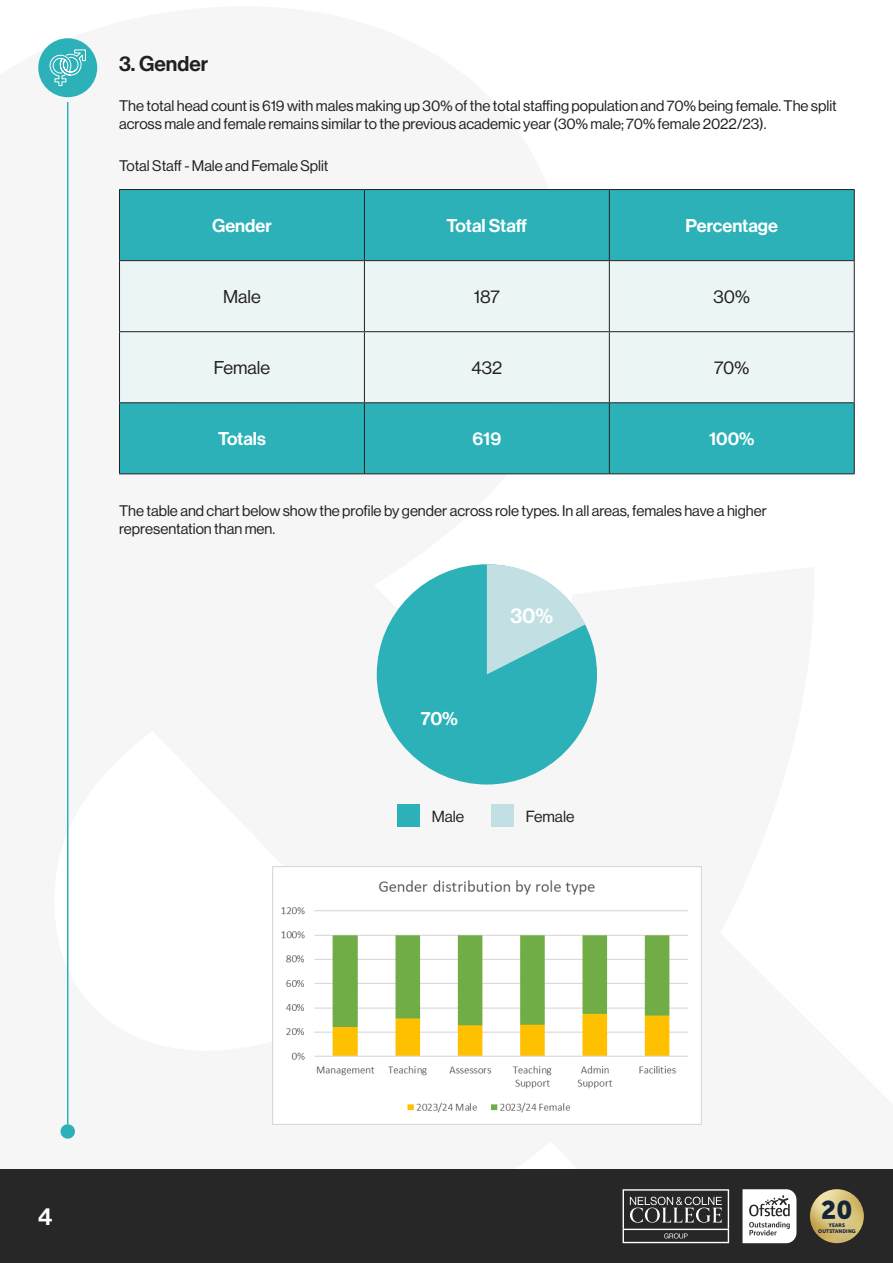
<style>
.page{position:relative;width:893px;height:1263px;background:#fff}
.page>*{position:absolute;margin:0;border:0;box-sizing:border-box;transform-origin:0 0}
.t1{font:24px "N Haas Grotesk DS Pro 65 Md";color:#fff}
.t2{font:21px "N Haas Grotesk DS Pro 65 Md";color:#231f20}
.t3{font:21px "N Haas Grotesk DS Pro 65 Md";color:#fff}
.t4{font:18.9px "N Haas Grotesk DS Pro 65 Md";color:#fff}
.t5{font:18.15px "N Haas Grotesk DS Pro 65 Md";color:#fff}
.t6{font:18.15px "N Haas Grotesk DS Pro 55 Rg";color:#231f20}
.t7{font:15.75px "N Haas Grotesk DS Pro 55 Rg";color:#231f20}
.t8{font:15px/18px "N Haas Grotesk DS Pro 55 Rg";color:#231f20}
.t9{font:5.1px/6.1px "Museo Sans 900";color:#16243a;text-align:center}
</style>
<div class="page">
<div style="left:0;top:1169px;width:893px;height:94px;background:#282727"></div>
<svg style="left:742px;top:1189px;width:54px;height:54px;background:#dadada"></svg>
<svg style="left:623px;top:1189px;width:106px;height:54px"></svg>
<img style="left:810px;top:1189px;width:54px;height:54px">
<div style="left:120px;top:190px;width:734px;height:283px;background:#2cb1b8"></div>
<div style="left:120px;top:261px;width:734px;height:141px;background:#ebf5f6"></div>
<hr style="left:119px;top:189px;width:245px;height:1px;background:#231f20">
<hr style="left:119px;top:190px;width:1px;height:70px;background:#231f20">
<hr style="left:364px;top:189px;width:245px;height:1px;background:#231f20">
<hr style="left:364px;top:190px;width:1px;height:70px;background:#231f20">
<hr style="left:609px;top:189px;width:246px;height:1px;background:#231f20">
<hr style="left:609px;top:190px;width:1px;height:70px;background:#231f20">
<hr style="left:854px;top:190px;width:1px;height:70px;background:#231f20">
<hr style="left:119px;top:260px;width:245px;height:1px;background:#231f20">
<hr style="left:119px;top:261px;width:1px;height:70px;background:#231f20">
<hr style="left:364px;top:260px;width:245px;height:1px;background:#231f20">
<hr style="left:364px;top:261px;width:1px;height:70px;background:#231f20">
<hr style="left:609px;top:260px;width:246px;height:1px;background:#231f20">
<hr style="left:609px;top:261px;width:1px;height:70px;background:#231f20">
<hr style="left:854px;top:261px;width:1px;height:70px;background:#231f20">
<hr style="left:119px;top:331px;width:245px;height:1px;background:#231f20">
<hr style="left:119px;top:332px;width:1px;height:70px;background:#231f20">
<hr style="left:364px;top:331px;width:245px;height:1px;background:#231f20">
<hr style="left:364px;top:332px;width:1px;height:70px;background:#231f20">
<hr style="left:609px;top:331px;width:246px;height:1px;background:#231f20">
<hr style="left:609px;top:332px;width:1px;height:70px;background:#231f20">
<hr style="left:854px;top:332px;width:1px;height:70px;background:#231f20">
<hr style="left:119px;top:402px;width:245px;height:1px;background:#231f20">
<hr style="left:119px;top:403px;width:1px;height:70px;background:#231f20">
<hr style="left:364px;top:402px;width:245px;height:1px;background:#231f20">
<hr style="left:364px;top:403px;width:1px;height:70px;background:#231f20">
<hr style="left:609px;top:402px;width:246px;height:1px;background:#231f20">
<hr style="left:609px;top:403px;width:1px;height:70px;background:#231f20">
<hr style="left:854px;top:403px;width:1px;height:70px;background:#231f20">
<hr style="left:119px;top:473px;width:245px;height:1px;background:#231f20">
<hr style="left:364px;top:473px;width:245px;height:1px;background:#231f20">
<hr style="left:609px;top:473px;width:246px;height:1px;background:#231f20">
<div style="left:38px;top:38px;width:59px;height:59px;background:#2cb1b8;border-radius:50%"></div>
<hr style="left:67px;top:102px;width:1px;height:1022px;background:#2cb1b8">
<div style="left:61px;top:1124px;width:14px;height:15px;background:#2cb1b8;border-radius:50%"></div>
<svg style="left:49px;top:49px;width:37px;height:37px"></svg>
<img style="left:273px;top:866px;width:428px;height:258px">
<div style="left:377px;top:564px;width:220px;height:220px;background:#2cb1b8;border-radius:50%"></div>
<svg style="left:487px;top:564px;width:98px;height:110px"></svg>
<div style="left:398px;top:805px;width:22px;height:22px;background:#2cb1b8"></div>
<div style="left:492px;top:805px;width:22px;height:22px;background:#c2e0e4"></div>
<svg style="left:822px;top:1200px;width:29px;height:19px"></svg>
<p class="t2" style="left:119px;top:52px;width:91px">3. Gender</p>
<p class="t8" style="left:119px;top:97px;width:719px">The total head count is 619 with males making up 30% of the total staffing population and 70% being female. The split across male and female remains similar to the previous academic year (30% male; 70% female 2022/23).</p>
<p class="t8" style="left:119px;top:157px;width:211px">Total Staff - Male and Female Split</p>
<p class="t5" style="left:212px;top:215px;width:61px">Gender</p>
<p class="t5" style="left:447px;top:215px;width:82px">Total Staff</p>
<p class="t5" style="left:686px;top:215px;width:94px">Percentage</p>
<p class="t6" style="left:223px;top:287px;width:39px">Male</p>
<p class="t6" style="left:474px;top:287px;width:27px">187</p>
<p class="t6" style="left:714px;top:287px;width:38px">30%</p>
<p class="t6" style="left:214px;top:358px;width:58px">Female</p>
<p class="t6" style="left:471px;top:358px;width:32px">432</p>
<p class="t6" style="left:714px;top:358px;width:37px">70%</p>
<p class="t5" style="left:218px;top:428px;width:49px">Totals</p>
<p class="t5" style="left:472px;top:428px;width:30px">619</p>
<p class="t5" style="left:709px;top:428px;width:47px">100%</p>
<p class="t8" style="left:119px;top:502px;width:649px">The table and chart below show the profile by gender across role types. In all areas, females have a higher representation than men.</p>
<p class="t4" style="left:421px;top:707px;width:39px">70%</p>
<p class="t3" style="left:510px;top:604px;width:44px">30%</p>
<p class="t7" style="left:432px;top:807px;width:34px">Male</p>
<p class="t7" style="left:526px;top:807px;width:50px">Female</p>
<p class="t1" style="left:38px;top:1203px;width:16px">4</p>
<p class="t9" style="left:818px;top:1222px;width:39px;rotate:-1deg">YEARS<br>OUTSTANDING</p>
</div>
